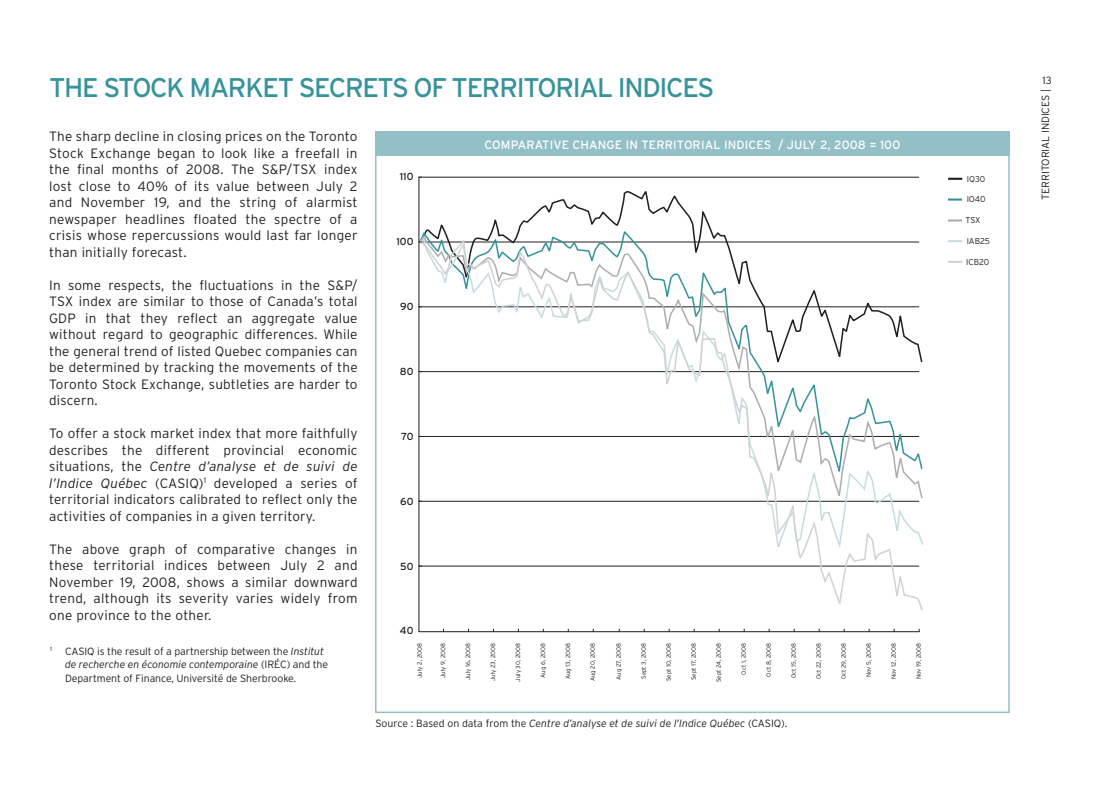
<style>
.page{position:relative;width:1107px;height:810px;background:#fff}
.page>*{position:absolute;margin:0;border:0;box-sizing:border-box;transform-origin:0 0}
.t1{font:27px "Interstate";letter-spacing:-.05em;color:#37939b}
.t2{font:300 13.5px/16.5px "Interstate";letter-spacing:.015em;color:#231f20;text-align:justify}
.t3{font:12px "Interstate";letter-spacing:.01em;color:#fff}
.t4{font:300 10.5px/13.5px "Interstate";letter-spacing:-.01em;color:#231f20}
.t5{font:italic 300 10.5px "Interstate";color:#231f20}
.t6{font:10.2px "Interstate";color:#201d1e}
.t7{font:300 8.55px "Interstate";color:#201d1e}
.t8{font:300 6.15px "Interstate";color:#201d1e}
.s1{font-style:italic}
.s2{font-style:normal}
</style>
<div class="page">
<hr style="left:948px;top:219px;width:14px;height:3px;background:#adaeb2">
<hr style="left:948px;top:198px;width:14px;height:3px;background:#37939b">
<svg style="left:948px;top:178px;width:14px;height:2px"></svg>
<svg style="left:418px;top:176px;width:502px;height:457px"></svg>
<svg style="left:948px;top:240px;width:14px;height:2px"></svg>
<svg style="left:948px;top:261px;width:14px;height:2px"></svg>
<div style="left:375px;top:131px;width:635px;height:25px;background:#93c0c6"></div>
<h1 class="t1" style="left:49px;top:73px;width:667px">THE STOCK MARKET SECRETS OF TERRITORIAL INDICES</h1>
<p class="t2" style="left:49px;top:128px;width:310px">The sharp decline in closing prices on the Toronto Stock Exchange began to look like a freefall in the final months of 2008. The S&amp;P/TSX index lost close to 40% of its value between July 2 and November 19, and the string of alarmist newspaper headlines floated the spectre of a crisis whose repercussions would last far longer than initially forecast.</p>
<p class="t2" style="left:49px;top:277px;width:310px">I n some respects, the fluctuations in the S&amp;P/ TSX index are similar to those of Canada’s total GDP in that they reflect an aggregate value without regard to geographic differences. While the general trend of listed Quebec companies can be determined by tracking the movements of the Toronto Stock Exchange, subtleties are harder to discern.</p>
<p class="t2" style="left:49px;top:425px;width:310px">To offer a stock market index that more faithfully describes the different provincial economic situations, the <span class="s1">Centre d’analyse et de suivi de l’Indice Québec</span> (CASI Q)<sup>1</sup> developed a series of territorial indicators calibrated to reflect only the activities of companies in a given territory.</p>
<p class="t2" style="left:49px;top:541px;width:310px">The above graph of comparative changes in these territorial indices between July 2 and November 19, 2008, shows a similar downward trend, although its severity varies widely from one province to the other.</p>
<p class="t4" style="left:65px;top:644px;width:265px;text-indent:-15px"><sup>1</sup> CASI Q is the result of a partnership between the <span class="s1">Institut de recherche en économie contemporaine</span> (IR ÉC) and the<br>Department of Finance, U niversité de Sherbrooke.</p>
<p class="t6" style="left:400px;top:171px;width:15px">110</p>
<p class="t6" style="left:396px;top:236px;width:19px">100</p>
<p class="t6" style="left:400px;top:301px;width:15px">90</p>
<p class="t6" style="left:400px;top:366px;width:15px">80</p>
<p class="t6" style="left:401px;top:431px;width:14px">70</p>
<p class="t6" style="left:400px;top:495px;width:15px">60</p>
<p class="t6" style="left:400px;top:560px;width:15px">50</p>
<p class="t6" style="left:400px;top:625px;width:15px">40</p>
<p class="t3" style="left:485px;top:138px;width:417px">COMPARATIVE CHANGE IN TERRITORIAL INDICES / JULY 2, 2008 = 100</p>
<p class="t8" style="left:416px;top:678px;width:37px;rotate:-90deg">July 2, 2008</p>
<p class="t8" style="left:440px;top:678px;width:37px;rotate:-90deg">July 9, 2008</p>
<p class="t8" style="left:465px;top:680px;width:39px;rotate:-90deg">July 16, 2008</p>
<p class="t8" style="left:490px;top:681px;width:40px;rotate:-90deg">July 23, 2008</p>
<p class="t8" style="left:515px;top:682px;width:40px;rotate:-90deg">July 30, 2008</p>
<p class="t8" style="left:539px;top:678px;width:36px;rotate:-90deg">Aug 6, 2008</p>
<p class="t8" style="left:564px;top:679px;width:38px;rotate:-90deg">Aug 13, 2008</p>
<p class="t8" style="left:589px;top:681px;width:39px;rotate:-90deg">Aug 20, 2008</p>
<p class="t8" style="left:615px;top:680px;width:38px;rotate:-90deg">Aug 27, 2008</p>
<p class="t8" style="left:640px;top:679px;width:37px;rotate:-90deg">Sept 3, 2008</p>
<p class="t8" style="left:665px;top:681px;width:40px;rotate:-90deg">Sept 10, 2008</p>
<p class="t8" style="left:690px;top:680px;width:38px;rotate:-90deg">Sept 17, 2008</p>
<p class="t8" style="left:715px;top:682px;width:41px;rotate:-90deg">Sept 24, 2008</p>
<p class="t8" style="left:740px;top:675px;width:33px;rotate:-90deg">Oct 1, 2008</p>
<p class="t8" style="left:765px;top:677px;width:35px;rotate:-90deg">Oct 8, 2008</p>
<p class="t8" style="left:790px;top:678px;width:36px;rotate:-90deg">Oct 15, 2008</p>
<p class="t8" style="left:815px;top:679px;width:38px;rotate:-90deg">Oct 22, 2008</p>
<p class="t8" style="left:840px;top:679px;width:38px;rotate:-90deg">Oct 29, 2008</p>
<p class="t8" style="left:865px;top:677px;width:36px;rotate:-90deg">Nov 5, 2008</p>
<p class="t8" style="left:890px;top:679px;width:37px;rotate:-90deg">Nov 12, 2008</p>
<p class="t8" style="left:915px;top:679px;width:37px;rotate:-90deg">Nov 19, 2008</p>
<p class="t5" style="left:376px;top:717px;width:413px"><span class="s2">Source : Based on data from the</span> Centre d’analyse et de suivi de l’Indice Québec <span class="s2">(CASI Q).</span></p>
<p class="t7" style="left:967px;top:174px;width:20px">IQ30</p>
<p class="t7" style="left:967px;top:195px;width:21px">IO40</p>
<p class="t7" style="left:966px;top:216px;width:16px">TSX</p>
<p class="t7" style="left:967px;top:236px;width:25px">IAB25</p>
<p class="t7" style="left:966px;top:257px;width:25px">ICB20</p>
<p class="t4" style="left:1043px;top:74px;width:11px">13</p>
<p class="t4" style="left:1039px;top:200px;width:112px;rotate:-90deg">territorial indices |</p>
</div>
